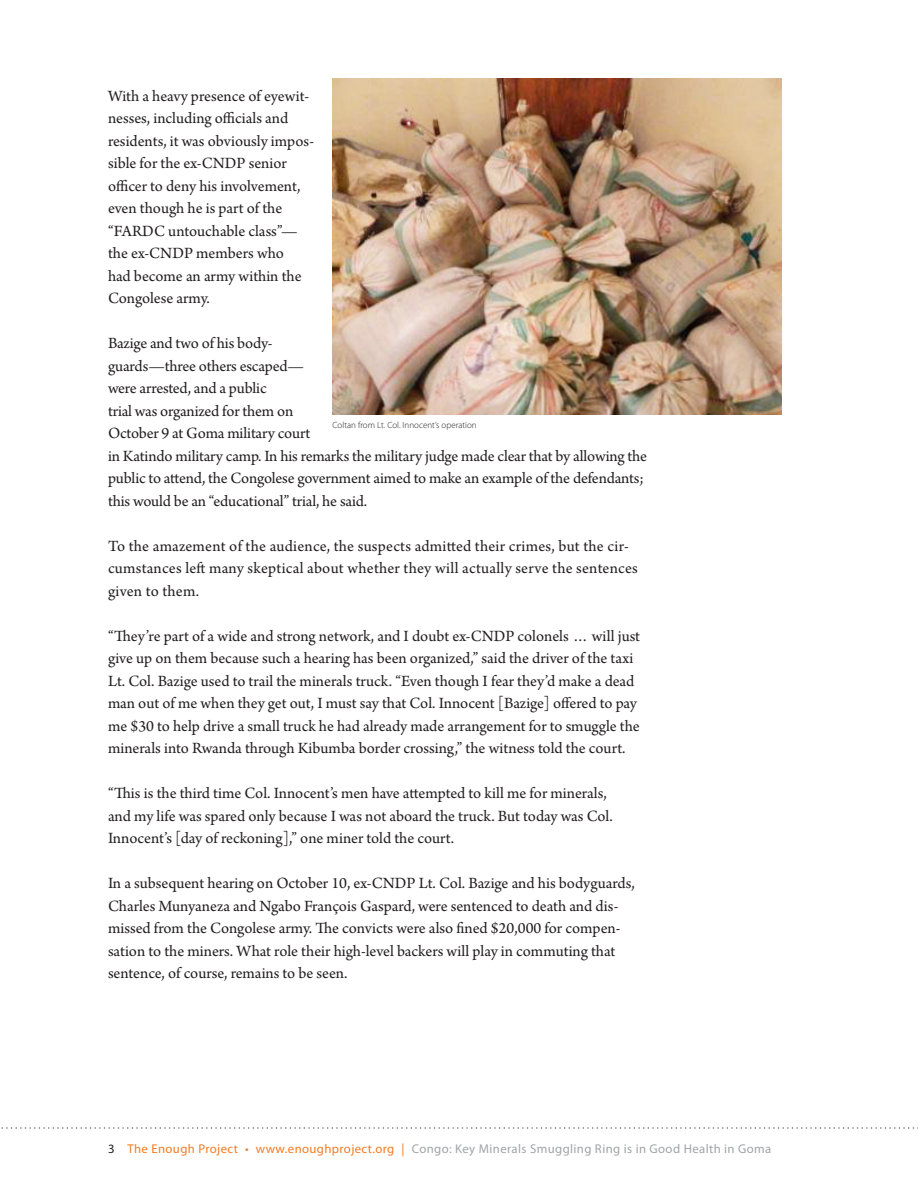
<style>
.page{position:relative;width:918px;height:1188px;background:#fff}
.page>*{position:absolute;margin:0;border:0;box-sizing:border-box;transform-origin:0 0}
.Body{font:16.5px/22.5px "Arno Pro";color:#231f20}
.t1{font:12.75px "Myriad Pro";letter-spacing:.03em;color:#a1a3a6}
.Source{font:300 9px "Myriad Pro";color:#231f20}
.s1{color:#231f20}
.s2{color:#f47b21}
</style>
<div class="page">
<svg style="left:1px;top:1127px;width:917px;height:2px"></svg>
<img style="left:333px;top:78px;width:449px;height:337px">
<p class="Body" style="left:108px;top:85px;width:208px">With a heavy presence of eyewit&shy;nesses, including officials and residents, it was obviously impos&shy;sible for the ex-CNDP senior officer to deny his involvement, even though he is part of the “FARDC untouchable class”— the ex-CNDP members who<br>had become an army within the<br>Congolese army.</p>
<p class="Body" style="left:108px;top:333px;width:541px">Bazige and two of his body-<br>guards—three others escaped—<br>were arrested, and a public<br>trial was organized for them on<br>October 9 at Goma military court<br>in Katindo military camp. In his remarks the military judge made clear that by allowing the public to attend, the Congolese government aimed to make an example of the defendants; this would be an “educational” trial, he said.</p>
<p class="Body" style="left:108px;top:535px;width:531px">To the amazement of the audience, the suspects admitted their crimes, but the cir&shy;cumstances left many skeptical about whether they will actually serve the sentences given to them.</p>
<p class="Body" style="left:108px;top:625px;width:534px">“They’re part of a wide and strong network, and I doubt ex-CNDP colonels … will just give up on them because such a hearing has been organized,” said the driver of the taxi Lt. Col. Bazige used to trail the minerals truck. “Even though I fear they’d make a dead man out of me when they get out, I must say that Col. Innocent [Bazige] offered to pay me $30 to help drive a small truck he had already made arrangement for to smuggle the minerals into Rwanda through Kibumba border crossing,” the witness told the court.</p>
<p class="Body" style="left:108px;top:783px;width:506px">“This is the third time Col. Innocent’s men have attempted to kill me for minerals, and my life was spared only because I was not aboard the truck. But today was Col.<br>Innocent’s [day of reckoning],” one miner told the court.</p>
<p class="Body" style="left:108px;top:873px;width:528px">In a subsequent hearing on October 10, ex-CNDP Lt. Col. Bazige and his bodyguards, Charles Munyaneza and Ngabo François Gaspard, were sentenced to death and dis&shy;missed from the Congolese army. The convicts were also fined $20,000 for compen&shy;sation to the miners. What role their high-level backers will play in commuting that sentence, of course, remains to be seen.</p>
<p class="Source" style="left:333px;top:420px;width:146px">Coltan from Lt. Col. Innocent’s operation</p>
<p class="t1" style="left:108px;top:1141px;width:665px"><span class="s1">3</span> <span class="s2">The Enough Project • www.enoughproject.org |</span> Congo: Key Minerals Smuggling Ring is in Good Health in Goma</p>
</div>
